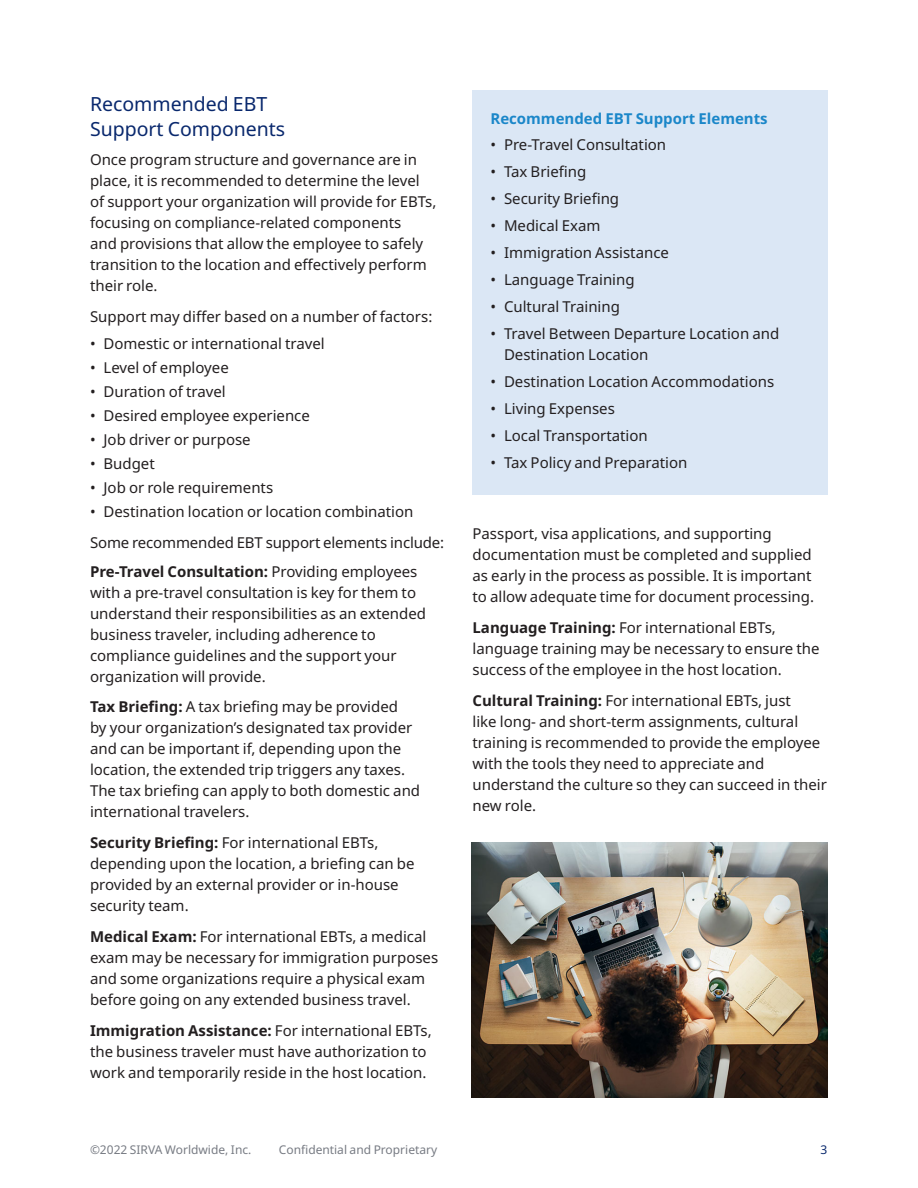
<style>
.page{position:relative;width:918px;height:1188px;background:#fff}
.page>*{position:absolute;margin:0;border:0;box-sizing:border-box;transform-origin:0 0}
.head{font:19.5px/25.5px "Noto Sans";color:#09286d}
.body{font:15px/21px "Noto Sans";color:#231f20}
.subhead{font:700 15px "Noto Sans";color:#1b87c9}
.t1{font:12px "Noto Sans";color:#777b83}
.t2{font:12px "Noto Sans";color:#09286d}
.s1{font-weight:700}
</style>
<div class="page">
<div style="left:472px;top:90px;width:356px;height:405px;background:#dbe7f5"></div>
<img style="left:472px;top:843px;width:355px;height:255px">
<p class="head" style="left:90px;top:91px;width:197px">Recommended EBT<br>Support Components</p>
<p class="body" style="left:90px;top:149px;width:348px">Once program structure and governance are in place, it is recommended to determine the level of support your organization will provide for EBTs, focusing on compliance-related components<br>and provisions that allow the employee to safely transition to the location and effectively perform their role.</p>
<p class="body" style="left:90px;top:306px;width:344px">Support may differ based on a number of factors:</p>
<p class="body" style="left:90px;top:333px;width:236px">• Domestic or international travel</p>
<p class="body" style="left:90px;top:357px;width:140px">• Level of employee</p>
<p class="body" style="left:90px;top:381px;width:137px">• Duration of travel</p>
<p class="body" style="left:90px;top:405px;width:221px">• Desired employee experience</p>
<p class="body" style="left:90px;top:429px;width:162px">• Job driver or purpose</p>
<p class="body" style="left:90px;top:453px;width:66px">• Budget</p>
<p class="body" style="left:90px;top:477px;width:185px">• Job or role requirements</p>
<p class="body" style="left:90px;top:501px;width:325px">• Destination location or location combination</p>
<p class="body" style="left:90px;top:533px;width:356px">Some recommended EBT support elements include:</p>
<p class="body" style="left:90px;top:561px;width:338px"><span class="s1">Pre-Travel Consultation:</span> Providing employees with a pre-travel consultation is key for them to understand their responsibilities as an extended business traveler, including adherence to compliance guidelines and the support your organization will provide.</p>
<p class="body" style="left:90px;top:697px;width:332px"><span class="s1">Tax Briefing:</span> A tax briefing may be provided<br>by your organization’s designated tax provider and can be important if, depending upon the location, the extended trip triggers any taxes.<br>The tax briefing can apply to both domestic and international travelers.</p>
<p class="body" style="left:90px;top:833px;width:326px"><span class="s1">Security Briefing:</span> For international EBTs, depending upon the location, a briefing can be provided by an external provider or in-house security team.</p>
<p class="body" style="left:90px;top:926px;width:350px"><span class="s1">Medical Exam:</span> For international EBTs, a medical exam may be necessary for immigration purposes and some organizations require a physical exam before going on any extended business travel.</p>
<p class="body" style="left:90px;top:1020px;width:343px"><span class="s1">Immigration Assistance:</span> For international EBTs, the business traveler must have authorization to work and temporarily reside in the host location.</p>
<p class="subhead" style="left:490px;top:108px;width:279px">Recommended EBT Support Elements</p>
<p class="body" style="left:490px;top:134px;width:177px">• Pre-Travel Consultation</p>
<p class="body" style="left:490px;top:161px;width:97px">• Tax Briefing</p>
<p class="body" style="left:490px;top:188px;width:130px">• Security Briefing</p>
<p class="body" style="left:490px;top:215px;width:111px">• Medical Exam</p>
<p class="body" style="left:490px;top:242px;width:180px">• Immigration Assistance</p>
<p class="body" style="left:490px;top:269px;width:146px">• Language Training</p>
<p class="body" style="left:490px;top:296px;width:131px">• Cultural Training</p>
<p class="body" style="left:504px;top:323px;width:277px;text-indent:-14px">• Travel Between Departure Location and<br>Destination Location</p>
<p class="body" style="left:490px;top:371px;width:285px">• Destination Location Accommodations</p>
<p class="body" style="left:490px;top:398px;width:126px">• Living Expenses</p>
<p class="body" style="left:490px;top:425px;width:159px">• Local Transportation</p>
<p class="body" style="left:490px;top:452px;width:199px">• Tax Policy and Preparation</p>
<p class="body" style="left:472px;top:524px;width:343px">Passport, visa applications, and supporting documentation must be completed and supplied as early in the process as possible. It is important to allow adequate time for document processing.</p>
<p class="body" style="left:472px;top:617px;width:349px"><span class="s1">Language Training:</span> For international EBTs, language training may be necessary to ensure the success of the employee in the host location.</p>
<p class="body" style="left:472px;top:690px;width:356px"><span class="s1">Cultural Training:</span> For international EBTs, just<br>like long- and short-term assignments, cultural training is recommended to provide the employee with the tools they need to appreciate and understand the culture so they can succeed in their new role.</p>
<p class="t1" style="left:90px;top:1141px;width:163px">©2022 SIRVA Worldwide, Inc.</p>
<p class="t1" style="left:279px;top:1141px;width:160px">Confidential and Proprietary</p>
<p class="t2" style="left:820px;top:1141px;width:8px">3</p>
</div>
